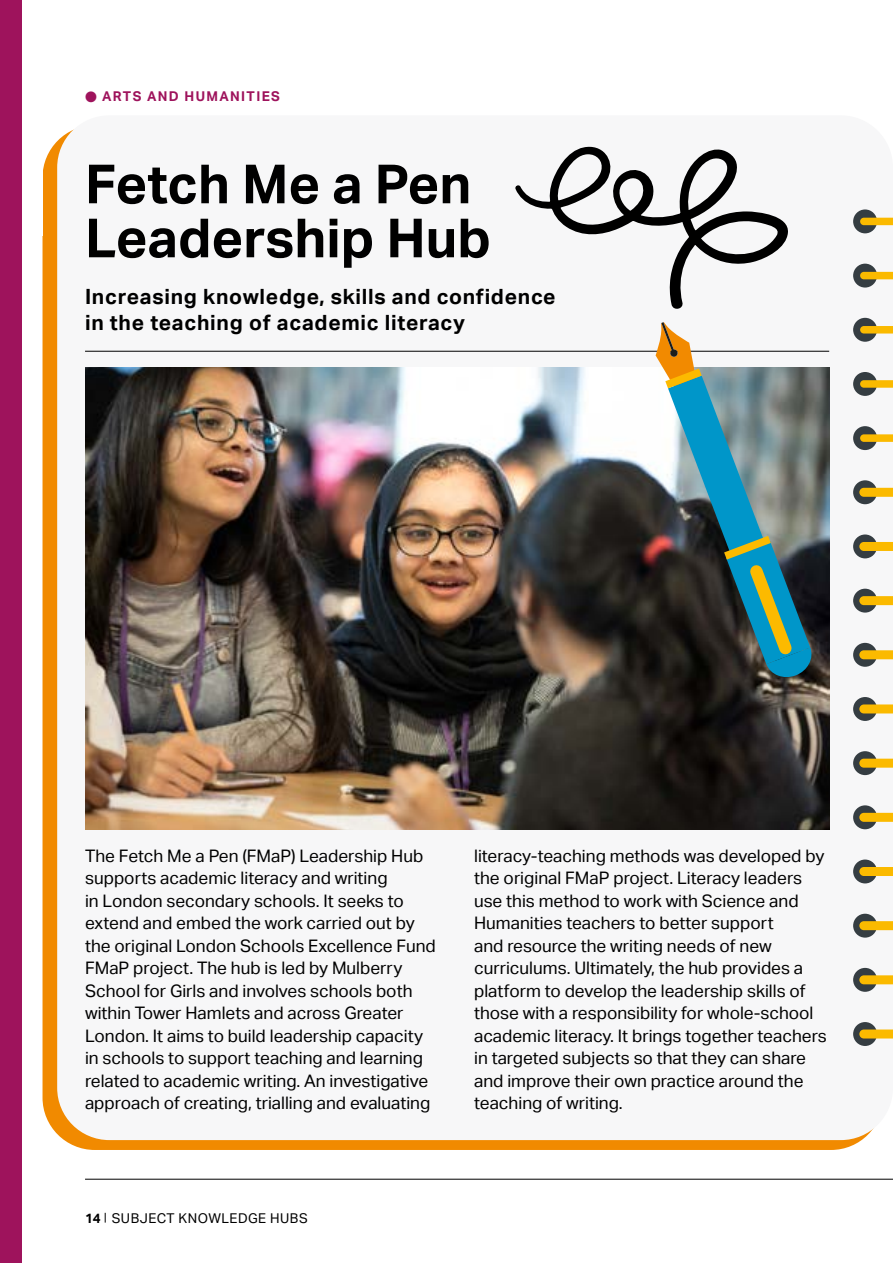
<style>
.page{position:relative;width:893px;height:1263px;background:#fff}
.page>*{position:absolute;margin:0;border:0;box-sizing:border-box;transform-origin:0 0}
.t1{font:700 54px/54px "Aktiv Grotesk";color:#000}
.t2{font:700 21px/25.5px "Aktiv Grotesk";letter-spacing:.035em;color:#000}
.t3{font:17.25px/22.5px "Aktiv Grotesk";color:#000}
.t4{font:13.5px "Aktiv Grotesk";letter-spacing:.035em;color:#000}
.t5{font:700 13.5px "Aktiv Grotesk";letter-spacing:.1em;color:#9e135c}
.t6{font:700 13.5px "Aktiv Grotesk";color:#000}
</style>
<div class="page">
<div style="left:43px;top:125px;width:840px;height:1025px;background:#f18a00;border-radius:52px"></div>
<div style="left:57px;top:115px;width:836px;height:1025px;background:#f7f7f8;border-radius:52px"></div>
<div style="left:853px;top:209px;width:24px;height:24px;background:#353d42;border-radius:50%"></div>
<svg style="left:860px;top:218px;width:33px;height:7px"></svg>
<div style="left:853px;top:264px;width:24px;height:24px;background:#353d42;border-radius:50%"></div>
<svg style="left:860px;top:272px;width:33px;height:7px"></svg>
<div style="left:853px;top:318px;width:24px;height:24px;background:#353d42;border-radius:50%"></div>
<svg style="left:860px;top:326px;width:33px;height:7px"></svg>
<div style="left:853px;top:372px;width:24px;height:24px;background:#353d42;border-radius:50%"></div>
<svg style="left:860px;top:380px;width:33px;height:8px"></svg>
<div style="left:853px;top:426px;width:24px;height:24px;background:#353d42;border-radius:50%"></div>
<svg style="left:860px;top:434px;width:33px;height:8px"></svg>
<div style="left:853px;top:480px;width:24px;height:24px;background:#353d42;border-radius:50%"></div>
<svg style="left:859px;top:488px;width:34px;height:9px"></svg>
<div style="left:853px;top:534px;width:24px;height:24px;background:#353d42;border-radius:50%"></div>
<svg style="left:859px;top:542px;width:34px;height:9px"></svg>
<div style="left:853px;top:589px;width:24px;height:24px;background:#353d42;border-radius:50%"></div>
<svg style="left:859px;top:596px;width:34px;height:9px"></svg>
<div style="left:853px;top:643px;width:24px;height:24px;background:#353d42;border-radius:50%"></div>
<svg style="left:859px;top:650px;width:34px;height:9px"></svg>
<div style="left:853px;top:697px;width:24px;height:24px;background:#353d42;border-radius:50%"></div>
<svg style="left:859px;top:704px;width:34px;height:9px"></svg>
<div style="left:853px;top:751px;width:24px;height:24px;background:#353d42;border-radius:50%"></div>
<svg style="left:859px;top:759px;width:34px;height:9px"></svg>
<div style="left:853px;top:805px;width:24px;height:24px;background:#353d42;border-radius:50%"></div>
<svg style="left:859px;top:813px;width:34px;height:9px"></svg>
<div style="left:853px;top:859px;width:24px;height:24px;background:#353d42;border-radius:50%"></div>
<svg style="left:859px;top:867px;width:34px;height:9px"></svg>
<div style="left:853px;top:914px;width:24px;height:24px;background:#353d42;border-radius:50%"></div>
<svg style="left:859px;top:921px;width:34px;height:9px"></svg>
<div style="left:853px;top:968px;width:24px;height:24px;background:#353d42;border-radius:50%"></div>
<svg style="left:859px;top:975px;width:34px;height:9px"></svg>
<div style="left:853px;top:1022px;width:24px;height:24px;background:#353d42;border-radius:50%"></div>
<svg style="left:859px;top:1029px;width:34px;height:9px"></svg>
<img style="left:85px;top:367px;width:744px;height:462px">
<hr style="left:85px;top:1179px;width:808px;height:1px;background:#000">
<hr style="left:85px;top:351px;width:744px;height:1px;background:#000">
<div style="left:0;top:0;width:21px;height:1263px;background:#9e135c"></div>
<svg style="left:515px;top:146px;width:273px;height:163px"></svg>
<svg style="left:656px;top:322px;width:158px;height:358px;background:#637f7f"></svg>
<p class="t5" style="left:85px;top:89px;width:196px">● ARTS AND HUMANITIES</p>
<h1 class="t1" style="left:85px;top:158px;width:407px">Fetch Me a Pen<br>Leadership Hub</h1>
<p class="t2" style="left:85px;top:284px;width:472px">Increasing knowledge, skills and confidence in the teaching of academic literacy</p>
<p class="t3" style="left:85px;top:844px;width:352px">The Fetch Me a Pen (FMaP) Leadership Hub supports academic literacy and writing<br>in London secondary schools. It seeks to extend and embed the work carried out by the original London Schools Excellence Fund FMaP project. The hub is led by Mulberry School for Girls and involves schools both within Tower Hamlets and across Greater London. It aims to build leadership capacity in schools to support teaching and learning related to academic writing. An investigative approach of creating, trialling and evaluating</p>
<p class="t3" style="left:474px;top:844px;width:354px">literacy-teaching methods was developed by the original FMaP project. Literacy leaders use this method to work with Science and Humanities teachers to better support<br>and resource the writing needs of new curriculums. Ultimately, the hub provides a platform to develop the leadership skills of those with a responsibility for whole-school academic literacy. It brings together teachers in targeted subjects so that they can share and improve their own practice around the teaching of writing.</p>
<p class="t6" style="left:85px;top:1210px;width:17px">14</p>
<p class="t4" style="left:112px;top:1210px;width:197px">SUBJECT KNOWLEDGE HUBS</p>
</div>
